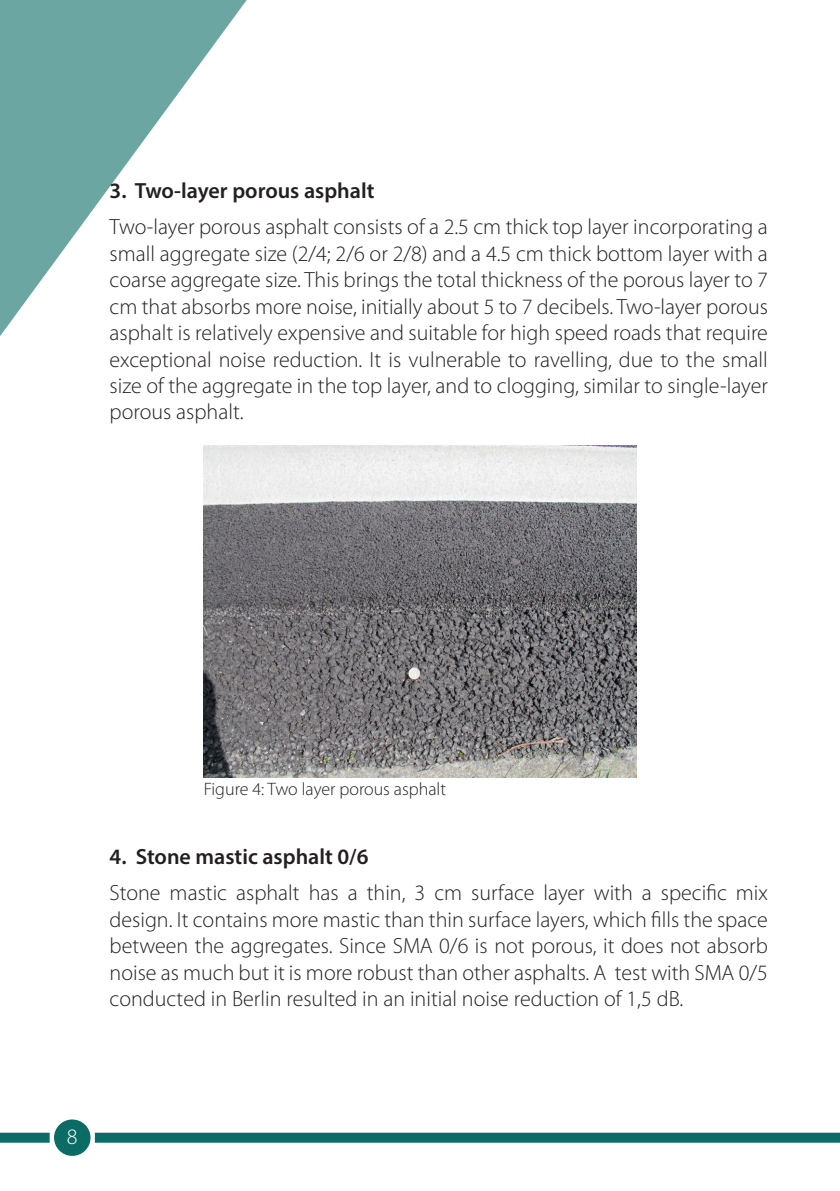
<style>
.page{position:relative;width:840px;height:1191px;background:#fff}
.page>*{position:absolute;margin:0;border:0;box-sizing:border-box;transform-origin:0 0}
.Paragraph_basic{font:300 22px/26.4px "Myriad Pro";color:#231f20;text-align:justify}
.Paragraph_subtitle{font:600 22px "Myriad Pro";color:#231f20}
.t1{font:300 22px "Myriad Pro";color:#fff}
.Footnotes{font:300 18px "Myriad Pro";color:#231f20}
</style>
<div class="page">
<div style="left:0;top:1132px;width:50px;height:10px;background:#0b6b65"></div>
<div style="left:95px;top:1132px;width:744px;height:10px;background:#0b6b65"></div>
<div style="left:54px;top:1119px;width:36px;height:36px;background:#0b6b65;border-radius:50%"></div>
<svg style="left:0;top:0;width:247px;height:336px"></svg>
<img style="left:204px;top:446px;width:432px;height:331px">
<p class="Paragraph_subtitle" style="left:109px;top:177px;width:266px">3. Two-layer porous asphalt</p>
<p class="Paragraph_basic" style="left:109px;top:214px;width:659px">Two-layer porous asphalt consists of a 2.5 cm thick top layer incorporating a small aggregate size (2/4; 2/6 or 2/8) and a 4.5 cm thick bottom layer with a coarse aggregate size. This brings the total thickness of the porous layer to 7 cm that absorbs more noise, initially about 5 to 7 decibels. Two-layer porous asphalt is relatively expensive and suitable for high speed roads that require exceptional noise reduction. It is vulnerable to ravelling, due to the small size of the aggregate in the top layer, and to clogging, similar to single-layer porous asphalt.</p>
<p class="Footnotes" style="left:204px;top:778px;width:244px">Figure 4: Two layer porous asphalt</p>
<p class="Paragraph_subtitle" style="left:109px;top:842px;width:260px">4. Stone mastic asphalt 0/6</p>
<p class="Paragraph_basic" style="left:109px;top:879px;width:659px">Stone mastic asphalt has a thin, 3 cm surface layer with a specific mix design. It contains more mastic than thin surface layers, which fills the space between the aggregates. Since SMA 0/6 is not porous, it does not absorb noise as much but it is more robust than other asphalts. A test with SMA 0/5 conducted in Berlin resulted in an initial noise reduction of 1,5 dB.</p>
<p class="t1" style="left:67px;top:1123px;width:12px">8</p>
</div>
